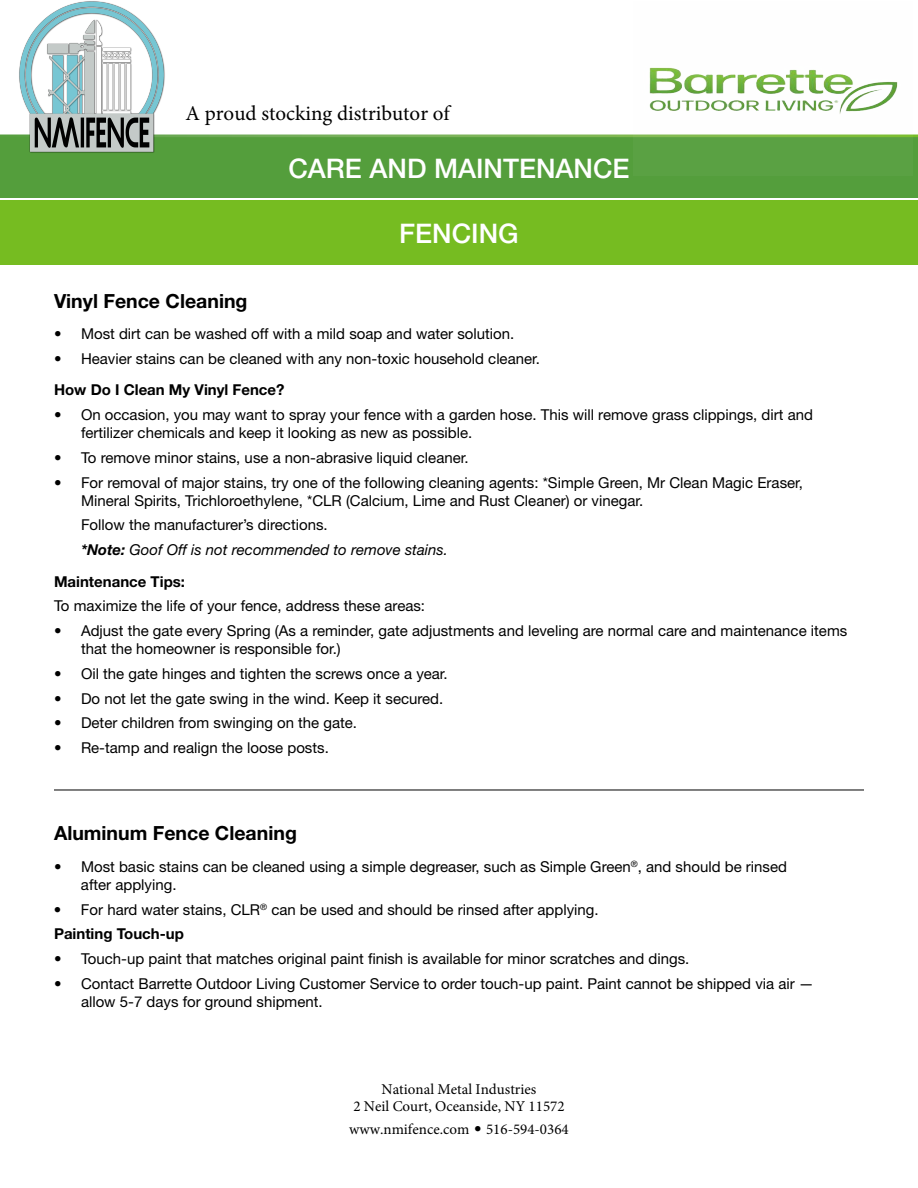
<style>
.page{position:relative;width:918px;height:1188px;background:#fff}
.page>*{position:absolute;margin:0;border:0;box-sizing:border-box;transform-origin:0 0}
.t1{font:500 27px "Helvetica Neue LT Std";color:#fff}
.t2{font:21px "Minion Pro";color:#000}
.t3{font:700 19.5px "Helvetica Neue LT Std";color:#000}
.t4{font:15px/18px "Helvetica Neue LT Std";color:#000}
.t5{font:15px/16.5px "Minion Pro";color:#000;text-align:center}
.t6{font:italic 15px/24.8px "Helvetica Neue LT Std";color:#000}
.t7{font:700 15px "Helvetica Neue LT Std";color:#000}
.s1{font-style:normal}
.s2{font-weight:700}
.s3{font-family:"Helvetica Neue LT Std"}
</style>
<div class="page">
<div style="left:0;top:136px;width:918px;height:62px;background:#549e3c"></div>
<div style="left:0;top:200px;width:918px;height:65px;background:#76bc21"></div>
<svg style="left:0;top:134px;width:918px;height:4px"></svg>
<hr style="left:54px;top:790px;width:810px;height:1px;background:#000">
<img style="left:18px;top:1px;width:148px;height:152px">
<img style="left:633px;top:67px;width:279px;height:71px">
<h2 class="t2" style="left:186px;top:99px;width:266px">A proud stocking distributor of</h2>
<h1 class="t1" style="left:288px;top:153px;width:343px">CARE AND MAINTENANCE</h1>
<h1 class="t1" style="left:399px;top:217px;width:121px">FENCING</h1>
<h3 class="t3" style="left:54px;top:289px;width:195px">Vinyl Fence Cleaning</h3>
<p class="t4" style="left:54px;top:325px;width:462px">• Most dirt can be washed off with a mild soap and water solution.</p>
<p class="t4" style="left:54px;top:349px;width:487px">• Heavier stains can be cleaned with any non-toxic household cleaner.</p>
<p class="t7" style="left:54px;top:381px;width:232px">How Do I Clean My Vinyl Fence?</p>
<p class="t4" style="left:81px;top:406px;width:734px;text-indent:-27px">• On occasion, you may want to spray your fence with a garden hose. This will remove grass clippings, dirt and fertilizer chemicals and keep it looking as new as possible.</p>
<p class="t4" style="left:54px;top:448px;width:416px">• To remove minor stains, use a non-abrasive liquid cleaner.</p>
<p class="t4" style="left:81px;top:473px;width:724px;text-indent:-27px">• For removal of major stains, try one of the following cleaning agents: *Simple Green, Mr Clean Magic Eraser,<br>Mineral Spirits, Trichloroethylene, *CLR (Calcium, Lime and Rust Cleaner) or vinegar.</p>
<p class="t6" style="left:81px;top:512px;width:368px"><span class="s1">Follow the manufacturer’s directions.<br></span><span class="s2">*Note:</span> Goof Off is not recommended to remove stains.</p>
<p class="t7" style="left:54px;top:572px;width:133px">Maintenance Tips:</p>
<p class="t4" style="left:54px;top:597px;width:373px">To maximize the life of your fence, address these areas:</p>
<p class="t4" style="left:81px;top:622px;width:768px;text-indent:-27px">• Adjust the gate every Spring (As a reminder, gate adjustments and leveling are normal care and maintenance items that the homeowner is responsible for.)</p>
<p class="t4" style="left:54px;top:664px;width:395px">• Oil the gate hinges and tighten the screws once a year.</p>
<p class="t4" style="left:54px;top:689px;width:391px">• Do not let the gate swing in the wind. Keep it secured.</p>
<p class="t4" style="left:54px;top:714px;width:305px">• Deter children from swinging on the gate.</p>
<p class="t4" style="left:54px;top:739px;width:276px">• Re-tamp and realign the loose posts.</p>
<h3 class="t3" style="left:54px;top:821px;width:244px">Aluminum Fence Cleaning</h3>
<p class="t4" style="left:81px;top:857px;width:708px;text-indent:-27px">• Most basic stains can be cleaned using a simple degreaser, such as Simple Green<sup>®</sup>, and should be rinsed after applying.</p>
<p class="t4" style="left:54px;top:897px;width:546px;line-height:24.8px">• For hard water stains, CLR<sup>®</sup> can be used and should be rinsed after applying.<br><span class="s2">Painting Touch-up</span></p>
<p class="t4" style="left:54px;top:950px;width:637px">• Touch-up paint that matches original paint finish is available for minor scratches and dings.</p>
<p class="t4" style="left:81px;top:974px;width:734px;text-indent:-27px">• Contact Barrette Outdoor Living Customer Service to order touch-up paint. Paint cannot be shipped via air — allow 5-7 days for ground shipment.</p>
<p class="t5" style="left:353px;top:1081px;width:213px">National Metal Industries<br>2 Neil Court, Oceanside, NY 11572</p>
<p class="t5" style="left:349px;top:1121px;width:221px">www.nmifence.com <span class="s3">•</span> 516-594-0364</p>
</div>
